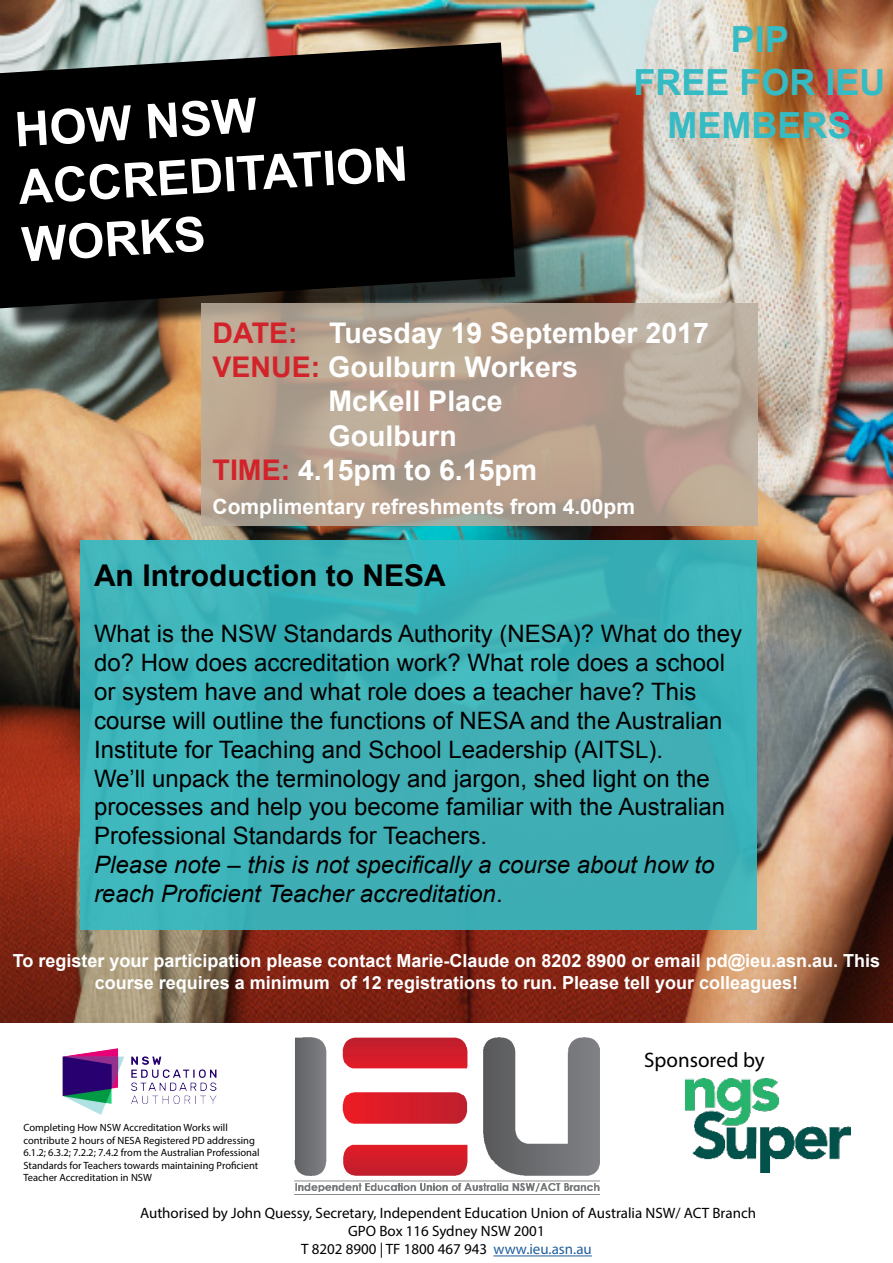
<style>
.page{position:relative;width:893px;height:1263px;background:#fff}
.page>*{position:absolute;margin:0;border:0;box-sizing:border-box;transform-origin:0 0}
.t1{font:700 48px/57.4px "Arial";color:#fff}
.t2{font:700 36px/43.2px "Arial";color:#35bbc4;text-align:center}
.t3{font:700 30px "Arial";color:#000}
.t4{font:700 28.5px "Arial";color:#fff}
.t5{font:24px/28.8px "Arial";color:#000}
.t6{font:italic 24px/28.8px "Arial";color:#000}
.t7{font:700 21px "Arial";color:#fff}
.t8{font:21px "Myriad Pro";color:#000}
.t9{font:700 18px/21.6px "Arial";color:#fff;text-align:center}
.t10{font:15px/18px "Myriad Pro";color:#000;text-align:center}
.t11{font:10.5px/12.6px "Myriad Pro";color:#000}
.s1{color:#d2232a}
.s2{font-style:normal}
.s3{color:#215e9e}
</style>
<div class="page">
<img style="left:0;top:0;width:893px;height:1023px">
<div style="left:0;top:53px;width:541px;height:281px;background:#000;opacity:.75"></div>
<svg style="left:0;top:42px;width:516px;height:267px;background:#0e0e0d"></svg>
<div style="left:81px;top:540px;width:676px;height:390px;background:#3fafb5"></div>
<svg style="left:201px;top:303px;width:557px;height:223px;background:#b4a190"></svg>
<img style="left:686px;top:1078px;width:164px;height:94px">
<img style="left:294px;top:1037px;width:306px;height:158px">
<hr style="left:493px;top:1255px;width:99px;height:1px;background:#215e9e">
<img style="left:62px;top:1048px;width:155px;height:67px">
<h1 class="t1" style="left:12px;top:104px;width:392px;rotate:-4deg">HOW NSW<br>ACCREDITATION<br>WORKS</h1>
<h2 class="t2" style="left:633px;top:19px;width:254px">PIP<br>FREE FOR IEU<br>MEMBERS</h2>
<p class="t4" style="left:213px;top:314px;width:498px"><span class="s1">DATE:</span> Tuesday 19 September 2017</p>
<p class="t4" style="left:213px;top:348px;width:367px"><span class="s1">VENUE:</span> Goulburn Workers</p>
<p class="t4" style="left:329px;top:383px;width:176px">McKell Place</p>
<p class="t4" style="left:329px;top:417px;width:130px">Goulburn</p>
<p class="t4" style="left:213px;top:451px;width:326px"><span class="s1">TIME:</span> 4.15pm to 6.15pm</p>
<p class="t7" style="left:213px;top:493px;width:424px">Complimentary refreshments from 4.00pm</p>
<p class="t3" style="left:94px;top:556px;width:353px">An Introduction to NESA</p>
<p class="t5" style="left:94px;top:620px;width:650px">What is the NSW Standards Authority (NESA)? What do they do? How does accreditation work? What role does a school or system have and what role does a teacher have? This course will outline the functions of NESA and the Australian Institute for Teaching and School Leadership (AITSL).<br>We’ll unpack the terminology and jargon, shed light on the processes and help you become familiar with the Australian Professional Standards for Teachers.</p>
<p class="t6" style="left:94px;top:850px;width:622px">Please note – this is not specifically a course about how to reach Proficient Teacher accreditation<span class="s2">.</span></p>
<p class="t9" style="left:13px;top:951px;width:869px">To register your participation please contact Marie-Claude on 8202 8900 or email pd@ieu.asn.au. This course requires a minimum of 12 registrations to run. Please tell your colleagues!</p>
<p class="t11" style="left:23px;top:1121px;width:238px">Completing How NSW Accreditation Works will contribute 2 hours of NESA Registered PD addressing 6.1.2; 6.3.2; 7.2.2; 7.4.2 from the Australian Professional Standards for Teachers towards maintaining Proficient Teacher Accreditation in NSW</p>
<p class="t8" style="left:644px;top:1047px;width:122px">Sponsored by</p>
<p class="t10" style="left:140px;top:1204px;width:617px">Authorised by John Quessy, Secretary, Independent Education Union of Australia NSW/ ACT Branch<br>GPO Box 116 Sydney NSW 2001<br>T 8202 8900 | TF 1800 467 943 <span class="s3">www.ieu.asn.au</span></p>
</div>
